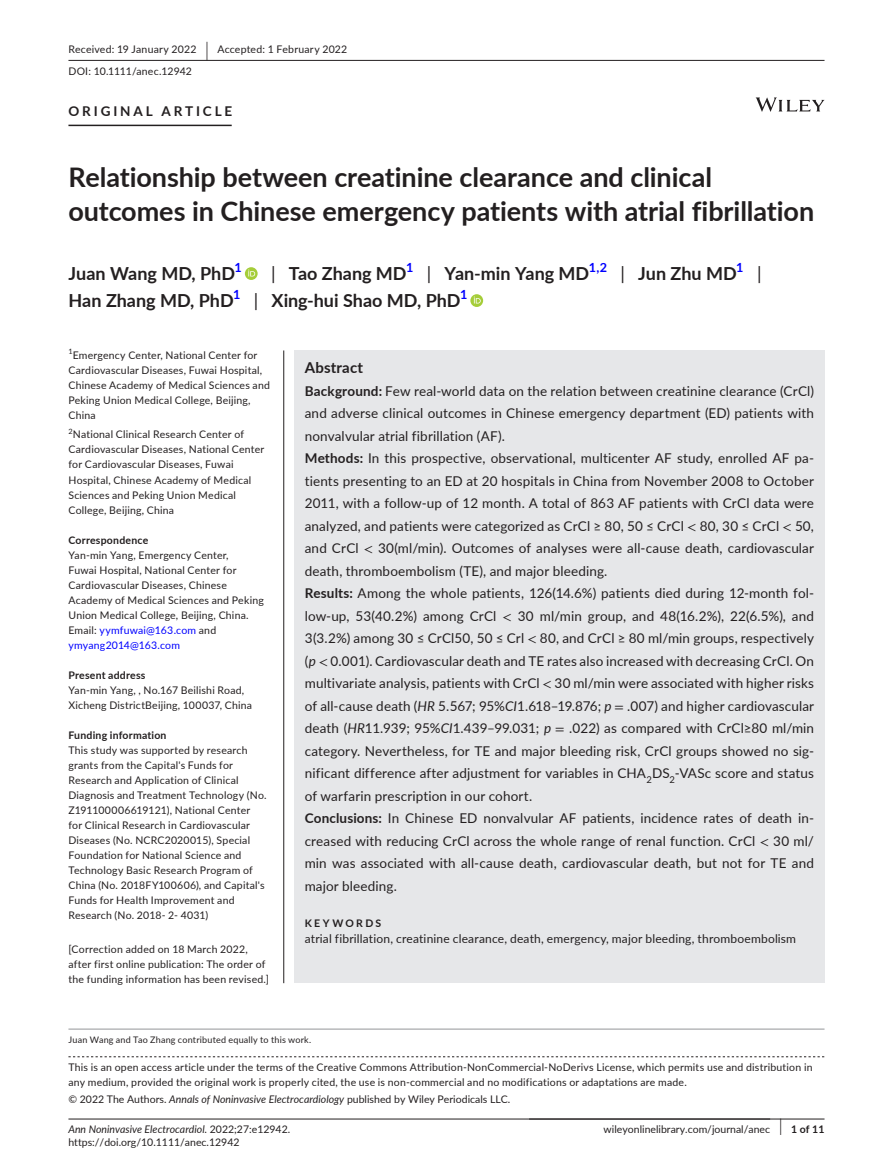
<style>
.page{position:relative;width:893px;height:1174px;background:#fff}
.page>*{position:absolute;margin:0;border:0;box-sizing:border-box;transform-origin:0 0}
.t1{font:700 27px/34.5px "Lato";letter-spacing:-.005em;color:#231f20}
.t2{font:700 18px "Lato";color:#231f20}
.t3{font:18px "Lato";color:#231f20}
.t4{font:700 15px "Lato";letter-spacing:.015em;color:#231f20}
.t5{font:13.5px/22.5px "Lato";letter-spacing:.01em;color:#231f20}
.t6{font:700 13.5px "Lato";letter-spacing:.215em;color:#231f20}
.t7{font:700 12.6px "Lato";color:#00f}
.t8{font:12px "Lato";letter-spacing:.015em;color:#231f20}
.t9{font:10.5px/15px "Lato";letter-spacing:.02em;color:#231f20}
.t10{font:10.5px "Lato";color:#231f20}
.t11{font:700 10.5px "Lato";letter-spacing:.02em;color:#231f20}
.t12{font:italic 10.5px "Lato";color:#231f20}
.t13{font:700 10.5px "Lato";letter-spacing:.22em;color:#231f20}
.t14{font:9px "Lato";letter-spacing:.025em;color:#231f20}
.t15{font:7.35px "Lato";color:#231f20}
.s1{font-size:19.65px}
.s2{font-weight:400}
.s3{color:#00f}
.s4{font-weight:700}
.s5{font-family:"STIX"}
.s6{font-style:italic}
.s7{font-style:normal}
.s8{font-weight:400;font-size:17.4px}
</style>
<div class="page">
<hr style="left:68px;top:1118px;width:756px;height:1px;background:#231f20">
<svg style="left:756px;top:97px;width:68px;height:15px"></svg>
<hr style="left:68px;top:60px;width:756px;height:1px;background:#231f20">
<hr style="left:68px;top:125px;width:164px;height:1px;background:#231f20">
<svg style="left:245px;top:267px;width:13px;height:13px"></svg>
<svg style="left:248px;top:269px;width:7px;height:7px"></svg>
<svg style="left:470px;top:294px;width:13px;height:13px"></svg>
<svg style="left:474px;top:296px;width:7px;height:7px"></svg>
<hr style="left:68px;top:1028px;width:756px;height:1px;background:#939598">
<div style="left:294px;top:350px;width:530px;height:633px;background:#e6e7e9"></div>
<hr style="left:283px;top:350px;width:1px;height:633px;background:#231f20">
<svg style="left:68px;top:1056px;width:756px;height:1px"></svg>
<p class="t9" style="left:68px;top:38px;width:280px;line-height:21.8px">Received: 19 January 2022 <span class="s1">|</span> Accepted: 1 February 2022<br>DOI: 10.1111/anec.12942</p>
<p class="t6" style="left:68px;top:101px;width:165px">ORIGINAL ARTICLE</p>
<h1 class="t1" style="left:68px;top:159px;width:747px">Relationship between creatinine clearance and clinical outcomes in Chinese emergency patients with atrial fibrillation</h1>
<h2 class="t2" style="left:68px;top:260px;width:168px">Juan Wang MD, PhD</h2>
<p class="t7" style="left:235px;top:258px;width:9px">1</p>
<h2 class="t2" style="left:271px;top:260px;width:137px"><span class="s2">|</span> Tao Zhang MD</h2>
<p class="t7" style="left:406px;top:258px;width:9px">1</p>
<h2 class="t2" style="left:427px;top:260px;width:164px"><span class="s2">|</span> Yan-min Yang MD</h2>
<p class="t7" style="left:589px;top:258px;width:20px">1,2</p>
<h2 class="t2" style="left:621px;top:260px;width:118px"><span class="s2">|</span> Jun Zhu MD</h2>
<p class="t7" style="left:736px;top:258px;width:9px">1</p>
<h2 class="t3" style="left:757px;top:260px;width:6px">|</h2>
<h2 class="t2" style="left:68px;top:287px;width:167px">Han Zhang MD, PhD</h2>
<p class="t7" style="left:233px;top:285px;width:9px">1</p>
<h2 class="t2" style="left:254px;top:287px;width:208px"><span class="s2">|</span> Xing-hui Shao MD, PhD</h2>
<p class="t7" style="left:460px;top:285px;width:9px">1</p>
<p class="t15" style="left:68px;top:346px;width:6px">1</p>
<p class="t9" style="left:68px;top:347px;width:203px;text-indent:4px">Emergency Center, National Center for Cardiovascular Diseases, Fuwai Hospital, Chinese Academy of Medical Sciences and Peking Union Medical College, Beijing, China</p>
<p class="t9" style="left:68px;top:427px;width:197px"><sup>2</sup>National Clinical Research Center of Cardiovascular Diseases, National Center for Cardiovascular Diseases, Fuwai Hospital, Chinese Academy of Medical Sciences and Peking Union Medical College, Beijing, China</p>
<p class="t11" style="left:68px;top:532px;width:81px">Correspondence</p>
<p class="t9" style="left:68px;top:547px;width:197px">Yan-min Yang, Emergency Center,<br>Fuwai Hospital, National Center for Cardiovascular Diseases, Chinese Academy of Medical Sciences and Peking Union Medical College, Beijing, China.<br>Email: <span class="s3">yymfuwai@163.com</span> and <span class="s3">ymyang2014@163.com</span></p>
<p class="t11" style="left:68px;top:667px;width:78px">Present address</p>
<p class="t9" style="left:68px;top:682px;width:185px">Yan-min Yang, , No.167 Beilishi Road,<br>Xicheng DistrictBeijing, 100037, China</p>
<p class="t11" style="left:68px;top:727px;width:100px">Funding information</p>
<p class="t9" style="left:68px;top:742px;width:200px">This study was supported by research grants from the Capital's Funds for Research and Application of Clinical Diagnosis and Treatment Technology (No.<br>Z191100006619121), National Center for Clinical Research in Cardiovascular Diseases (No. NCRC2020015), Special Foundation for National Science and Technology Basic Research Program of China (No. 2018FY100606), and Capital's Funds for Health Improvement and Research (No. 2018- 2- 4031)</p>
<p class="t9" style="left:68px;top:941px;width:202px">[Correction added on 18 March 2022, after first online publication: The order of the funding information has been revised.]</p>
<p class="t4" style="left:305px;top:356px;width:60px">Abstract</p>
<p class="t5" style="left:305px;top:379px;width:511px"><span class="s4">Background:</span> Few real-world data on the relation between creatinine clearance (CrCl) and adverse clinical outcomes in Chinese emergency department (ED) patients with nonvalvular atrial fibrillation (AF).<br><span class="s4">Methods:</span> In this prospective, observational, multicenter AF study, enrolled AF pa&shy;tients presenting to an ED at 20 hospitals in China from November 2008 to October 2011, with a follow-up of 12 month. A total of 863 AF patients with CrCl data were analyzed, and patients were categorized as CrCl ≥ 80, 50 ≤ CrCl <span class="s5">&lt;</span> 80, 30 ≤ CrCl <span class="s5">&lt;</span> 50, and CrCl <span class="s5">&lt;</span> 30(ml/min). Outcomes of analyses were all-cause death, cardiovascular death, thromboembolism (TE), and major bleeding.<br><span class="s4">Results:</span> Among the whole patients, 126(14.6%) patients died during 12-month fol&shy;low-up, 53(40.2%) among CrCl <span class="s5">&lt;</span> 30 ml/min group, and 48(16.2%), 22(6.5%), and 3(3.2%) among 30 ≤ CrCl50, 50 ≤ Crl <span class="s5">&lt;</span> 80, and CrCl ≥ 80 ml/min groups, respectively (<span class="s6">p</span> <span class="s5">&lt;</span> 0.001). Cardiovascular death and TE rates also increased with decreasing CrCl. On multivariate analysis, patients with CrCl <span class="s5">&lt;</span> 30 ml/min were associated with higher risks of all-cause death (<span class="s6">HR</span> 5.567; 95%<span class="s6">CI</span>1.618–19.876; <span class="s6">p</span> <span class="s5">=</span> .007) and higher cardiovascular death (<span class="s6">HR</span>11.939; 95%<span class="s6">CI</span>1.439–99.031; <span class="s6">p</span> <span class="s5">=</span> .022) as compared with CrCl≥80 ml/min category. Nevertheless, for TE and major bleeding risk, CrCl groups showed no sig&shy;nificant difference after adjustment for variables in CHA<sub>2</sub>DS<sub>2</sub>-VASc score and status of warfarin prescription in our cohort.<br><span class="s4">Conclusions:</span> In Chinese ED nonvalvular AF patients, incidence rates of death in&shy;creased with reducing CrCl across the whole range of renal function. CrCl <span class="s5">&lt;</span> 30 ml/ min was associated with all-cause death, cardiovascular death, but not for TE and major bleeding.</p>
<p class="t13" style="left:305px;top:915px;width:78px">KEYWORDS</p>
<p class="t8" style="left:305px;top:930px;width:493px">atrial fibrillation, creatinine clearance, death, emergency, major bleeding, thromboembolism</p>
<p class="t14" style="left:68px;top:1033px;width:244px">Juan Wang and Tao Zhang contributed equally to this work.</p>
<p class="t9" style="left:68px;top:1058px;width:746px">This is an open access article under the terms of the Creative Commons Attribution-NonCommercial-NoDerivs License, which permits use and distribution in any medium, provided the original work is properly cited, the use is non-commercial and no modifications or adaptations are made.</p>
<p class="t10" style="left:68px;top:1091px;width:443px">© 2022 The Authors. <span class="s6">Annals of Noninvasive Electrocardiology</span> published by Wiley Periodicals LLC.</p>
<p class="t12" style="left:68px;top:1121px;width:223px">Ann Noninvasive Electrocardiol. <span class="s7">2022;27:e12942.</span></p>
<p class="t11" style="left:779px;top:1121px;width:46px"><span class="s8">|</span> 1 of 11</p>
<p class="t10" style="left:68px;top:1135px;width:173px">https://doi.org/10.1111/anec.12942</p>
<p class="t10" style="left:604px;top:1121px;width:168px">wileyonlinelibrary.com/journal/anec</p>
</div>
